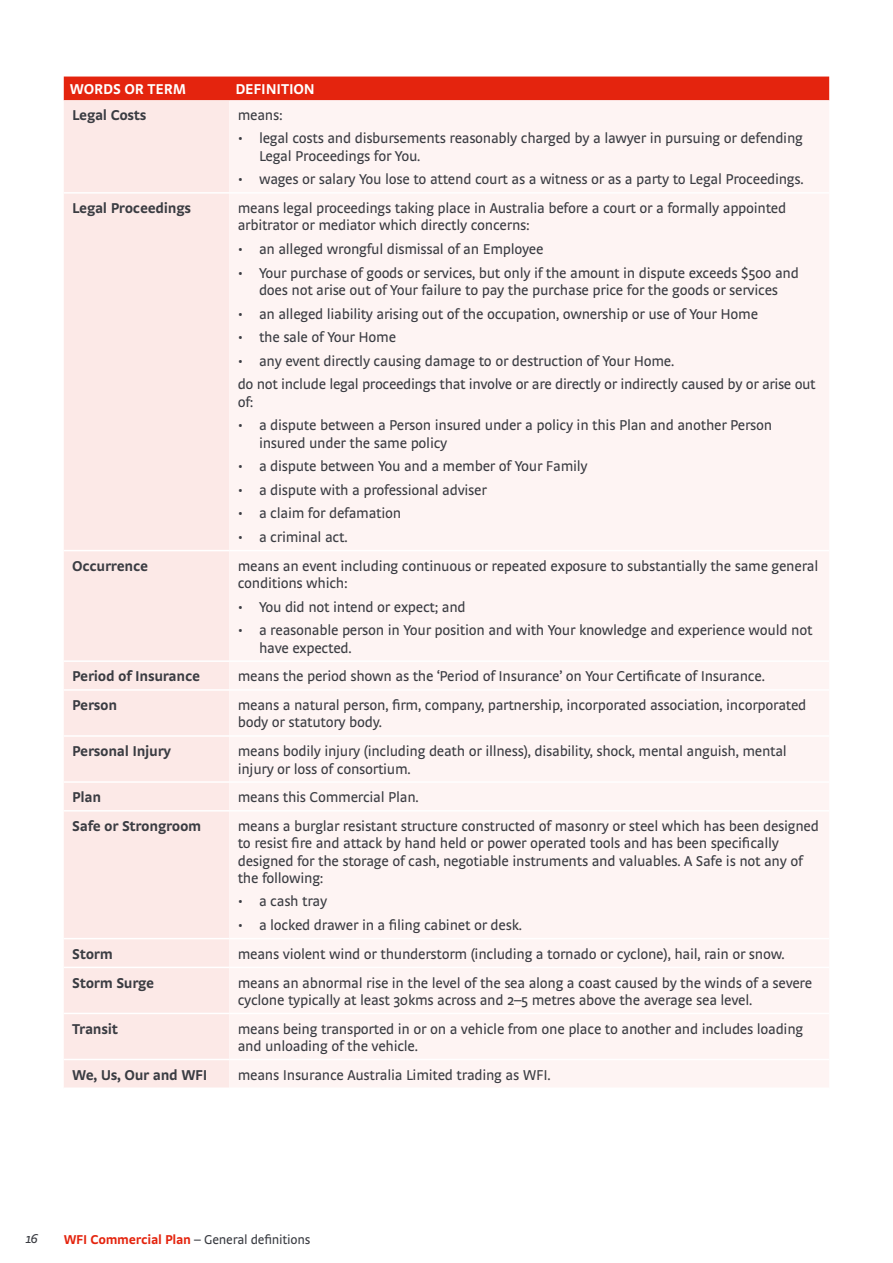
<style>
.page{position:relative;width:893px;height:1263px;background:#fff}
.page>*{position:absolute;margin:0;border:0;box-sizing:border-box;transform-origin:0 0}
._06_Copy{font:15px/17.2px "Strada OT";letter-spacing:-.02em;color:#3a3c42}
._08_Points_1-_bullet{font:15px/17.2px "Strada OT";letter-spacing:-.02em;color:#3a3c42}
._05_Subheading_2{font:700 15px "Strada OT";letter-spacing:-.02em;color:#3a3c42}
.Table_Heading{font:700 15px "Strada OT";letter-spacing:-.01em;color:#fff}
.t1{font:13.5px "Strada OT";letter-spacing:-.02em;color:#3a3c42}
.t2{font:italic 13.5px "Strada OT";color:#3a3c42}
.s1{font-weight:700;color:#e4240e}
</style>
<div class="page">
<div style="left:64px;top:77px;width:765px;height:23px;background:#e4240e"></div>
<div style="left:64px;top:100px;width:165px;height:987px;background:#fce9e7"></div>
<div style="left:229px;top:100px;width:600px;height:987px;background:#fef4f3"></div>
<hr style="left:64px;top:192px;width:165px;height:2px;background:#fff">
<hr style="left:229px;top:192px;width:600px;height:2px;background:#fff">
<hr style="left:64px;top:550px;width:165px;height:1px;background:#fff">
<hr style="left:229px;top:550px;width:600px;height:1px;background:#fff">
<hr style="left:64px;top:660px;width:165px;height:2px;background:#fff">
<hr style="left:229px;top:660px;width:600px;height:2px;background:#fff">
<hr style="left:64px;top:689px;width:165px;height:2px;background:#fff">
<hr style="left:229px;top:689px;width:600px;height:2px;background:#fff">
<hr style="left:64px;top:735px;width:165px;height:2px;background:#fff">
<hr style="left:229px;top:735px;width:600px;height:2px;background:#fff">
<hr style="left:64px;top:781px;width:165px;height:2px;background:#fff">
<hr style="left:229px;top:781px;width:600px;height:2px;background:#fff">
<hr style="left:64px;top:810px;width:165px;height:1px;background:#fff">
<hr style="left:229px;top:810px;width:600px;height:1px;background:#fff">
<hr style="left:64px;top:938px;width:165px;height:1px;background:#fff">
<hr style="left:229px;top:938px;width:600px;height:1px;background:#fff">
<hr style="left:64px;top:967px;width:165px;height:1px;background:#fff">
<hr style="left:229px;top:967px;width:600px;height:1px;background:#fff">
<hr style="left:64px;top:1013px;width:165px;height:1px;background:#fff">
<hr style="left:229px;top:1013px;width:600px;height:1px;background:#fff">
<hr style="left:64px;top:1059px;width:165px;height:1px;background:#fff">
<hr style="left:229px;top:1059px;width:600px;height:1px;background:#fff">
<p class="Table_Heading" style="left:70px;top:80px;width:118px">WORDS OR TERM</p>
<p class="Table_Heading" style="left:235px;top:80px;width:81px">DEFINITION</p>
<p class="_05_Subheading_2" style="left:72px;top:106px;width:76px">Legal Costs</p>
<p class="_06_Copy" style="left:238px;top:106px;width:46px">means:</p>
<p class="_08_Points_1-_bullet" style="left:259px;top:130px;width:545px;text-indent:-21px">• legal costs and disbursements reasonably charged by a lawyer in pursuing or defending<br>Legal Proceedings for You.</p>
<p class="_08_Points_1-_bullet" style="left:238px;top:171px;width:567px">• wages or salary You lose to attend court as a witness or as a party to Legal Proceedings.</p>
<p class="_05_Subheading_2" style="left:72px;top:199px;width:120px">Legal Proceedings</p>
<p class="_06_Copy" style="left:238px;top:200px;width:550px">means legal proceedings taking place in Australia before a court or a formally appointed arbitrator or mediator which directly concerns:</p>
<p class="_08_Points_1-_bullet" style="left:238px;top:240px;width:307px">• an alleged wrongful dismissal of an Employee</p>
<p class="_08_Points_1-_bullet" style="left:238px;top:264px;width:563px;text-align:center">• Your purchase of goods or services, but only if the amount in dispute exceeds $500 and does not arise out of Your failure to pay the purchase price for the goods or services</p>
<p class="_08_Points_1-_bullet" style="left:238px;top:305px;width:522px">• an alleged liability arising out of the occupation, ownership or use of Your Home</p>
<p class="_08_Points_1-_bullet" style="left:238px;top:329px;width:160px">• the sale of Your Home</p>
<p class="_08_Points_1-_bullet" style="left:238px;top:352px;width:438px">• any event directly causing damage to or destruction of Your Home.</p>
<p class="_06_Copy" style="left:238px;top:376px;width:579px">do not include legal proceedings that involve or are directly or indirectly caused by or arise out of:</p>
<p class="_08_Points_1-_bullet" style="left:259px;top:417px;width:515px;text-indent:-21px">• a dispute between a Person insured under a policy in this Plan and another Person insured under the same policy</p>
<p class="_08_Points_1-_bullet" style="left:238px;top:458px;width:351px">• a dispute between You and a member of Your Family</p>
<p class="_08_Points_1-_bullet" style="left:238px;top:481px;width:251px">• a dispute with a professional adviser</p>
<p class="_08_Points_1-_bullet" style="left:238px;top:505px;width:165px">• a claim for defamation</p>
<p class="_08_Points_1-_bullet" style="left:238px;top:529px;width:112px">• a criminal act.</p>
<p class="_05_Subheading_2" style="left:72px;top:557px;width:77px">Occurrence</p>
<p class="_06_Copy" style="left:238px;top:557px;width:582px">means an event including continuous or repeated exposure to substantially the same general conditions which:</p>
<p class="_08_Points_1-_bullet" style="left:238px;top:598px;width:230px">• You did not intend or expect; and</p>
<p class="_08_Points_1-_bullet" style="left:259px;top:622px;width:555px;text-indent:-21px">• a reasonable person in Your position and with Your knowledge and experience would not have expected.</p>
<p class="_05_Subheading_2" style="left:72px;top:667px;width:129px">Period of Insurance</p>
<p class="_06_Copy" style="left:238px;top:668px;width:529px">means the period shown as the ‘Period of Insurance’ on Your Certificate of Insurance.</p>
<p class="_05_Subheading_2" style="left:72px;top:696px;width:46px">Person</p>
<p class="_06_Copy" style="left:238px;top:697px;width:570px">means a natural person, firm, company, partnership, incorporated association, incorporated body or statutory body.</p>
<p class="_05_Subheading_2" style="left:72px;top:742px;width:100px">Personal Injury</p>
<p class="_06_Copy" style="left:238px;top:743px;width:551px">means bodily injury (including death or illness), disability, shock, mental anguish, mental injury or loss of consortium.</p>
<p class="_05_Subheading_2" style="left:72px;top:788px;width:30px">Plan</p>
<p class="_06_Copy" style="left:238px;top:789px;width:182px">means this Commercial Plan.</p>
<p class="_05_Subheading_2" style="left:72px;top:817px;width:131px">Safe or Strongroom</p>
<p class="_06_Copy" style="left:238px;top:817px;width:583px">means a burglar resistant structure constructed of masonry or steel which has been designed to resist fire and attack by hand held or power operated tools and has been specifically designed for the storage of cash, negotiable instruments and valuables. A Safe is not any of the following:</p>
<p class="_08_Points_1-_bullet" style="left:238px;top:893px;width:91px">• a cash tray</p>
<p class="_08_Points_1-_bullet" style="left:238px;top:916px;width:286px">• a locked drawer in a filing cabinet or desk.</p>
<p class="_05_Subheading_2" style="left:72px;top:945px;width:42px">Storm</p>
<p class="_06_Copy" style="left:238px;top:945px;width:549px">means violent wind or thunderstorm (including a tornado or cyclone), hail, rain or snow.</p>
<p class="_05_Subheading_2" style="left:72px;top:974px;width:83px">Storm Surge</p>
<p class="_06_Copy" style="left:238px;top:974px;width:576px">means an abnormal rise in the level of the sea along a coast caused by the winds of a severe cyclone typically at least 30kms across and 2–5 metres above the average sea level.</p>
<p class="_05_Subheading_2" style="left:72px;top:1020px;width:47px">Transit</p>
<p class="_06_Copy" style="left:238px;top:1020px;width:567px">means being transported in or on a vehicle from one place to another and includes loading and unloading of the vehicle.</p>
<p class="_05_Subheading_2" style="left:72px;top:1066px;width:137px">We, Us, Our and WFI</p>
<p class="_06_Copy" style="left:238px;top:1066px;width:314px">means Insurance Australia Limited trading as WFI.</p>
<p class="t2" style="left:26px;top:1231px;width:14px">16</p>
<p class="t1" style="left:64px;top:1231px;width:248px"><span class="s1">WFI Commercial Plan</span> – General definitions</p>
</div>
